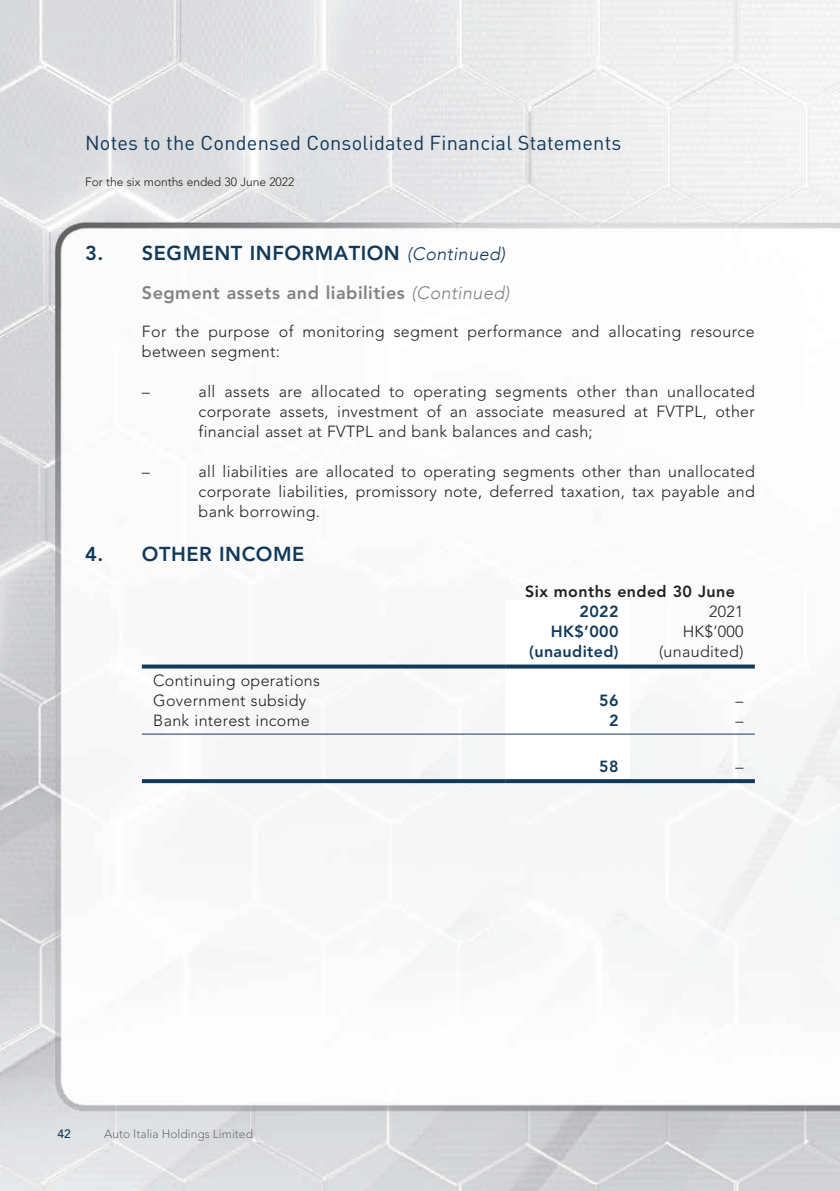
<style>
.page{position:relative;width:840px;height:1191px;background:#fff}
.page>*{position:absolute;margin:0;border:0;box-sizing:border-box;transform-origin:0 0}
.t1{font:20px "DIN Pro";letter-spacing:.01em;color:#11395b}
.t2{font:800 20px "Avenir LT Std";letter-spacing:.025em;color:#11395b}
.t3{font:800 18px "Avenir LT Std";letter-spacing:.025em;color:#808285}
.t4{font:300 16px/20px "Avenir LT Std";letter-spacing:.02em;color:#231f20}
.t5{font:800 16px "Avenir LT Std";letter-spacing:.025em;color:#11395b}
.t6{font:800 16px "Avenir LT Std";letter-spacing:.025em;color:#231f20}
.t7{font:300 12px "Avenir LT Std";letter-spacing:-.005em;color:#231f20}
.t8{font:300 12px "Avenir LT Std";color:#6c6d70}
.t9{font:500 12px "Avenir LT Std";color:#11395b}
.s1{font-family:"Avenir";font-weight:300;font-style:italic;font-size:18px}
.s2{font-family:"Avenir";font-weight:300;font-style:italic}
</style>
<div class="page">
<img style="left:0;top:0;width:839px;height:1191px">
<svg style="left:505px;top:600px;width:124px;height:179px"></svg>
<svg style="left:142px;top:664px;width:363px;height:4px"></svg>
<svg style="left:505px;top:664px;width:124px;height:4px"></svg>
<svg style="left:629px;top:664px;width:125px;height:4px"></svg>
<hr style="left:142px;top:733px;width:363px;height:1px;background:#11395b">
<hr style="left:505px;top:733px;width:124px;height:1px;background:#11395b">
<hr style="left:629px;top:733px;width:125px;height:1px;background:#11395b">
<svg style="left:142px;top:779px;width:363px;height:4px"></svg>
<svg style="left:505px;top:779px;width:124px;height:4px"></svg>
<svg style="left:629px;top:779px;width:125px;height:4px"></svg>
<p class="t1" style="left:85px;top:129px;width:537px">Notes to the Condensed Consolidated Financial Statements</p>
<p class="t7" style="left:85px;top:175px;width:210px">For the six months ended 30 June 2022</p>
<p class="t2" style="left:85px;top:242px;width:421px">3. SEGMENT INFORMATION <span class="s1">(Continued)</span></p>
<p class="t3" style="left:142px;top:282px;width:369px">Segment assets and liabilities <span class="s2">(Continued)</span></p>
<p class="t4" style="left:142px;top:322px;width:614px">For the purpose of monitoring segment performance and allocating resource between segment:</p>
<p class="t4" style="left:142px;top:382px;width:9px">–</p>
<p class="t4" style="left:198px;top:382px;width:557px;text-align:justify">all assets are allocated to operating segments other than unallocated corporate assets, investment of an associate measured at FVTPL, other financial asset at FVTPL and bank balances and cash;</p>
<p class="t4" style="left:142px;top:462px;width:9px">–</p>
<p class="t4" style="left:198px;top:462px;width:557px;text-align:justify">all liabilities are allocated to operating segments other than unallocated corporate liabilities, promissory note, deferred taxation, tax payable and bank borrowing.</p>
<p class="t2" style="left:85px;top:542px;width:221px">4. OTHER INCOME</p>
<p class="t6" style="left:525px;top:582px;width:211px">Six months ended 30 June</p>
<p class="t5" style="left:579px;top:602px;width:41px">2022</p>
<p class="t4" style="left:708px;top:602px;width:36px">2021</p>
<p class="t5" style="left:550px;top:622px;width:69px">HK$’000</p>
<p class="t4" style="left:682px;top:622px;width:62px">HK$’000</p>
<p class="t5" style="left:529px;top:642px;width:91px">(unaudited)</p>
<p class="t4" style="left:658px;top:642px;width:86px">(unaudited)</p>
<p class="t4" style="left:153px;top:670px;width:168px">Continuing operations<br>Government subsidy</p>
<p class="t5" style="left:599px;top:691px;width:21px">56</p>
<p class="t4" style="left:735px;top:690px;width:9px">–</p>
<p class="t4" style="left:153px;top:710px;width:158px">Bank interest income</p>
<p class="t5" style="left:608px;top:711px;width:11px">2</p>
<p class="t4" style="left:735px;top:710px;width:9px">–</p>
<p class="t5" style="left:599px;top:757px;width:21px">58</p>
<p class="t4" style="left:735px;top:756px;width:9px">–</p>
<p class="t9" style="left:58px;top:1126px;width:15px">42</p>
<p class="t8" style="left:104px;top:1127px;width:150px">Auto Italia Holdings Limited</p>
</div>
